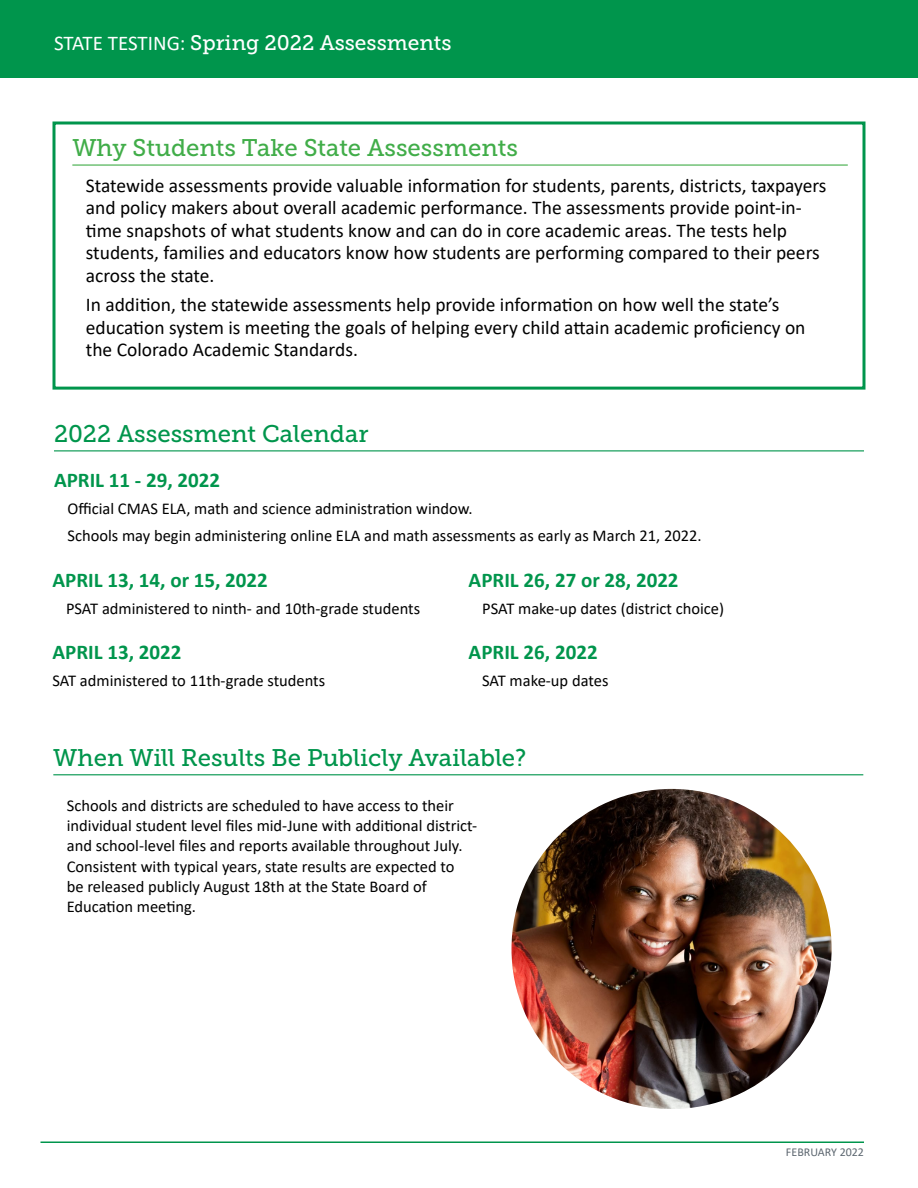
<style>
.page{position:relative;width:918px;height:1188px;background:#fff}
.page>*{position:absolute;margin:0;border:0;box-sizing:border-box;transform-origin:0 0}
.t1{font:24px "Museo Slab 500";color:#00954c}
.subhead_with_rule{font:24px "Museo Slab 500";color:#41ad49}
.Subhead-Calabri_bold{font:700 21px "Calibri";color:#00954c}
.subhead_NO_rule{font:21px "Museo Slab 500";color:#fff}
.Body{font:19.5px/22.5px "Calibri";color:#000}
.Body-2{font:16.5px/20.2px "Calibri";color:#000}
.Subhead-Calabri_bold-2{font:16.5px "Calibri";color:#000}
.t2{font:12px "Calibri";color:#5d6770}
.s1{font-family:"Calibri"}
</style>
<div class="page">
<hr style="left:40px;top:1142px;width:824px;height:1px;background:#00954c">
<div style="left:0;top:0;width:918px;height:78px;background:#00954c"></div>
<hr style="left:53px;top:774px;width:810px;height:1px;background:#00954c">
<div style="left:52px;top:122px;width:814px;height:268px;border:3px solid #00954c"></div>
<hr style="left:72px;top:164px;width:776px;height:2px;background:#41ad49">
<hr style="left:54px;top:450px;width:810px;height:1px;background:#00954c">
<img style="left:512px;top:789px;width:320px;height:320px;border-radius:160px">
<p class="subhead_NO_rule" style="left:54px;top:31px;width:399px"><span class="s1">STATE TESTING:</span> Spring 2022 Assessments</p>
<h1 class="subhead_with_rule" style="left:72px;top:134px;width:447px">Why Students Take State Assessments</h1>
<p class="Body" style="left:86px;top:174px;width:742px">Statewide assessments provide valuable information for students, parents, districts, taxpayers and policy makers about overall academic performance. The assessments provide point-in&shy;time snapshots of what students know and can do in core academic areas. The tests help students, families and educators know how students are performing compared to their peers across the state.</p>
<p class="Body" style="left:86px;top:293px;width:721px">In addition, the statewide assessments help provide information on how well the state’s education system is meeting the goals of helping every child attain academic proficiency on the Colorado Academic Standards.</p>
<p class="t1" style="left:54px;top:420px;width:316px">2022 Assessment Calendar</p>
<p class="Subhead-Calabri_bold" style="left:54px;top:465px;width:168px">APRIL 11 - 29, 2022</p>
<p class="Body-2" style="left:68px;top:498px;width:407px">Official CMAS ELA, math and science administration window.</p>
<p class="Body-2" style="left:68px;top:525px;width:636px">Schools may begin administering online ELA and math assessments as early as March 21, 2022.</p>
<p class="Subhead-Calabri_bold" style="left:52px;top:565px;width:217px">APRIL 13, 14, or 15, 2022</p>
<p class="Body-2" style="left:66px;top:598px;width:356px">PSAT administered to ninth- and 10th-grade students</p>
<p class="Subhead-Calabri_bold" style="left:52px;top:637px;width:131px">APRIL 13, 2022</p>
<p class="Subhead-Calabri_bold-2" style="left:52px;top:669px;width:274px">SAT administered to 11th-grade students</p>
<p class="Subhead-Calabri_bold" style="left:469px;top:565px;width:211px">APRIL 26, 27 or 28, 2022</p>
<p class="Body-2" style="left:482px;top:598px;width:243px">PSAT make-up dates (district choice)</p>
<p class="Subhead-Calabri_bold" style="left:469px;top:637px;width:131px">APRIL 26, 2022</p>
<p class="Body-2" style="left:482px;top:670px;width:128px">SAT make-up dates</p>
<p class="t1" style="left:53px;top:744px;width:475px">When Will Results Be Publicly Available?</p>
<p class="Body-2" style="left:67px;top:795px;width:412px">Schools and districts are scheduled to have access to their individual student level files mid-June with additional district&shy;and school-level files and reports available throughout July.<br>Consistent with typical years, state results are expected to<br>be released publicly August 18th at the State Board of Education meeting.</p>
<p class="t2" style="left:786px;top:1143px;width:80px">FEBRUARY 2022</p>
</div>
